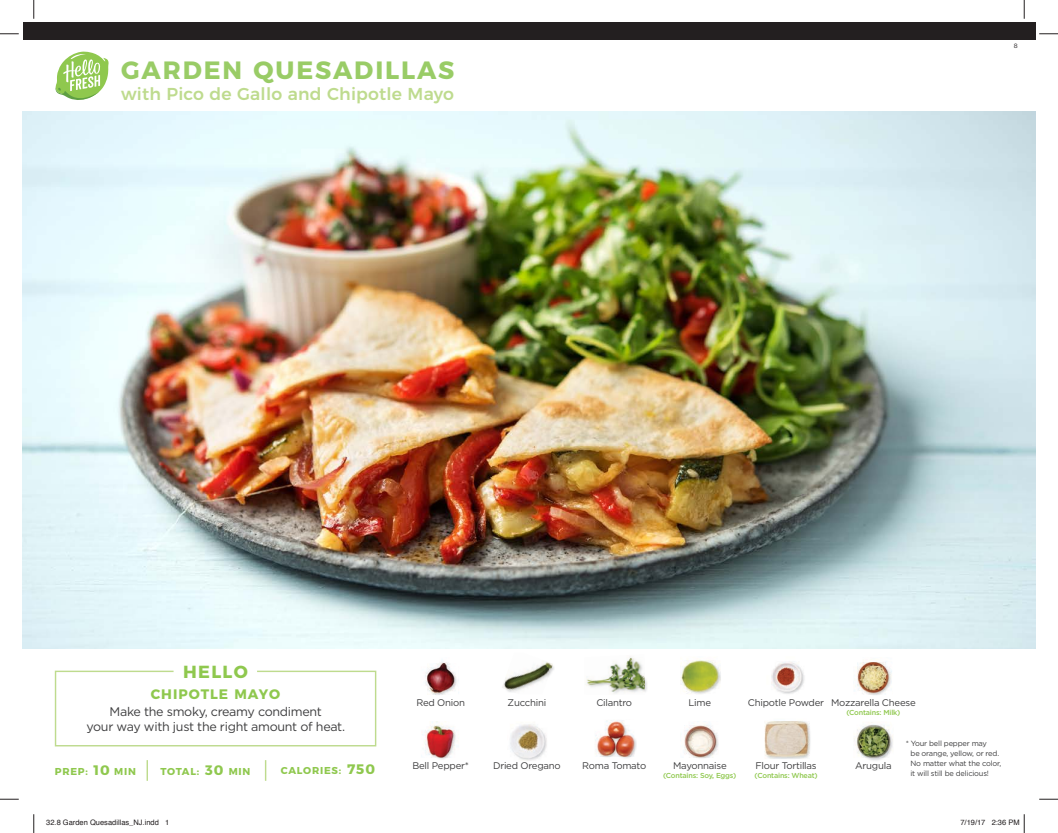
<style>
.page{position:relative;width:1058px;height:833px;background:#fff}
.page>*{position:absolute;margin:0;border:0;box-sizing:border-box;transform-origin:0 0}
.t1{font:700 25px "Montserrat";letter-spacing:.075em;color:#9c6}
.t2{font:700 17.5px "Montserrat";letter-spacing:.075em;color:#8fc84e}
.t3{font:500 17.25px "Montserrat";letter-spacing:.01em;color:#bedb8e}
.t4{font:700 13.75px "Montserrat";letter-spacing:.075em;color:#8fc84e}
.t5{font:12.5px/15px "Gotham";letter-spacing:-.025em;color:#3e3e3f;text-align:center}
.t6{font:700 10px "Montserrat";letter-spacing:.075em;color:#8fc84e}
.t7{font:9.62px "Gotham";letter-spacing:-.025em;color:#3e3e3f}
.t8{font:7.5px/10px "Gotham";letter-spacing:-.025em;color:#3e3e3f}
.t9{font:7.5px "Helvetica";color:#231f20}
.t10{font:500 7.25px "Gotham";letter-spacing:-.025em;color:#8fc84e}
.t11{font:6.25px "Gotham";color:#231f20}
</style>
<div class="page">
<div style="left:23px;top:23px;width:1012px;height:17px;background:#231f20"></div>
<img style="left:23px;top:112px;width:1012px;height:536px">
<svg style="left:54px;top:670px;width:323px;height:77px"></svg>
<img style="left:432px;top:694px;width:13px;height:1px">
<img style="left:425px;top:660px;width:34px;height:34px">
<img style="left:431px;top:757px;width:19px;height:2px">
<img style="left:422px;top:721px;width:34px;height:36px">
<img style="left:644px;top:676px;width:3px;height:16px">
<img style="left:587px;top:658px;width:57px;height:36px">
<img style="left:600px;top:739px;width:37px;height:19px">
<img style="left:596px;top:720px;width:39px;height:36px">
<img style="left:502px;top:661px;width:48px;height:27px">
<img style="left:504px;top:663px;width:49px;height:29px">
<img style="left:510px;top:724px;width:37px;height:37px">
<img style="left:682px;top:660px;width:38px;height:34px">
<img style="left:693px;top:757px;width:17px;height:1px">
<img style="left:684px;top:724px;width:35px;height:33px">
<img style="left:771px;top:662px;width:34px;height:32px">
<img style="left:769px;top:723px;width:42px;height:36px">
<img style="left:764px;top:731px;width:1px;height:21px">
<img style="left:765px;top:721px;width:44px;height:37px">
<img style="left:868px;top:694px;width:13px;height:1px">
<img style="left:854px;top:661px;width:38px;height:33px">
<img style="left:863px;top:757px;width:23px;height:4px">
<img style="left:854px;top:724px;width:39px;height:33px">
<hr style="left:146px;top:760px;width:2px;height:20px;background:#bedb8e">
<svg style="left:265px;top:760px;width:1px;height:20px"></svg>
<svg style="left:55px;top:51px;width:54px;height:49px"></svg>
<svg style="left:0;top:33px;width:19px;height:2px"></svg>
<svg style="left:1039px;top:33px;width:19px;height:2px"></svg>
<svg style="left:0;top:798px;width:19px;height:2px"></svg>
<svg style="left:1039px;top:798px;width:19px;height:2px"></svg>
<svg style="left:33px;top:0;width:2px;height:19px"></svg>
<svg style="left:33px;top:814px;width:2px;height:19px"></svg>
<svg style="left:1023px;top:0;width:2px;height:19px"></svg>
<svg style="left:1023px;top:814px;width:2px;height:19px"></svg>
<h1 class="t1" style="left:121px;top:50px;width:335px">GARDEN QUESADILLAS</h1>
<h3 class="t3" style="left:121px;top:80px;width:334px">with Pico de Gallo and Chipotle Mayo</h3>
<p class="t11" style="left:1013px;top:42px;width:5px">8</p>
<h2 class="t2" style="left:183px;top:657px;width:66px">HELLO</h2>
<h3 class="t4" style="left:151px;top:683px;width:131px">CHIPOTLE MAYO</h3>
<p class="t5" style="left:86px;top:703px;width:260px">Make the smoky, creamy condiment<br>your way with just the right amount of heat.</p>
<p class="t7" style="left:416px;top:696px;width:50px">Red Onion</p>
<p class="t7" style="left:507px;top:696px;width:40px">Zucchini</p>
<p class="t7" style="left:596px;top:696px;width:37px">Cilantro</p>
<p class="t7" style="left:688px;top:696px;width:24px">Lime</p>
<p class="t7" style="left:748px;top:696px;width:78px">Chipotle Powder</p>
<p class="t7" style="left:831px;top:696px;width:86px">Mozzarella Cheese</p>
<p class="t10" style="left:846px;top:707px;width:55px">(Contains: Milk)</p>
<p class="t8" style="left:910px;top:738px;width:92px;text-indent:-5px">* Your bell pepper may<br>be orange, yellow, or red.<br>No matter what the color,</p>
<p class="t7" style="left:412px;top:759px;width:58px">Bell Pepper*</p>
<p class="t7" style="left:493px;top:759px;width:69px">Dried Oregano</p>
<p class="t7" style="left:755px;top:759px;width:63px">Flour Tortillas</p>
<p class="t7" style="left:855px;top:759px;width:38px">Arugula</p>
<p class="t7" style="left:673px;top:759px;width:55px">Mayonnaise</p>
<p class="t7" style="left:582px;top:759px;width:65px">Roma Tomato</p>
<h3 class="t4" style="left:94px;top:759px;width:18px">10</h3>
<h3 class="t4" style="left:205px;top:759px;width:20px">30</h3>
<h3 class="t4" style="left:347px;top:758px;width:30px">750</h3>
<p class="t6" style="left:55px;top:763px;width:35px">PREP:</p>
<p class="t6" style="left:114px;top:763px;width:23px">MIN</p>
<p class="t6" style="left:161px;top:763px;width:40px">TOTAL:</p>
<p class="t6" style="left:229px;top:763px;width:23px">MIN</p>
<p class="t6" style="left:281px;top:762px;width:62px">CALORIES:</p>
<p class="t8" style="left:910px;top:768px;width:80px">it will still be delicious!</p>
<p class="t10" style="left:663px;top:771px;width:75px">(Contains: Soy, Eggs)</p>
<p class="t10" style="left:754px;top:771px;width:65px">(Contains: Wheat)</p>
<p class="t9" style="left:46px;top:817px;width:124px">32.8 Garden Quesadillas_NJ.indd 1</p>
<p class="t9" style="left:960px;top:817px;width:61px">7/19/17 2:36 PM</p>
</div>
